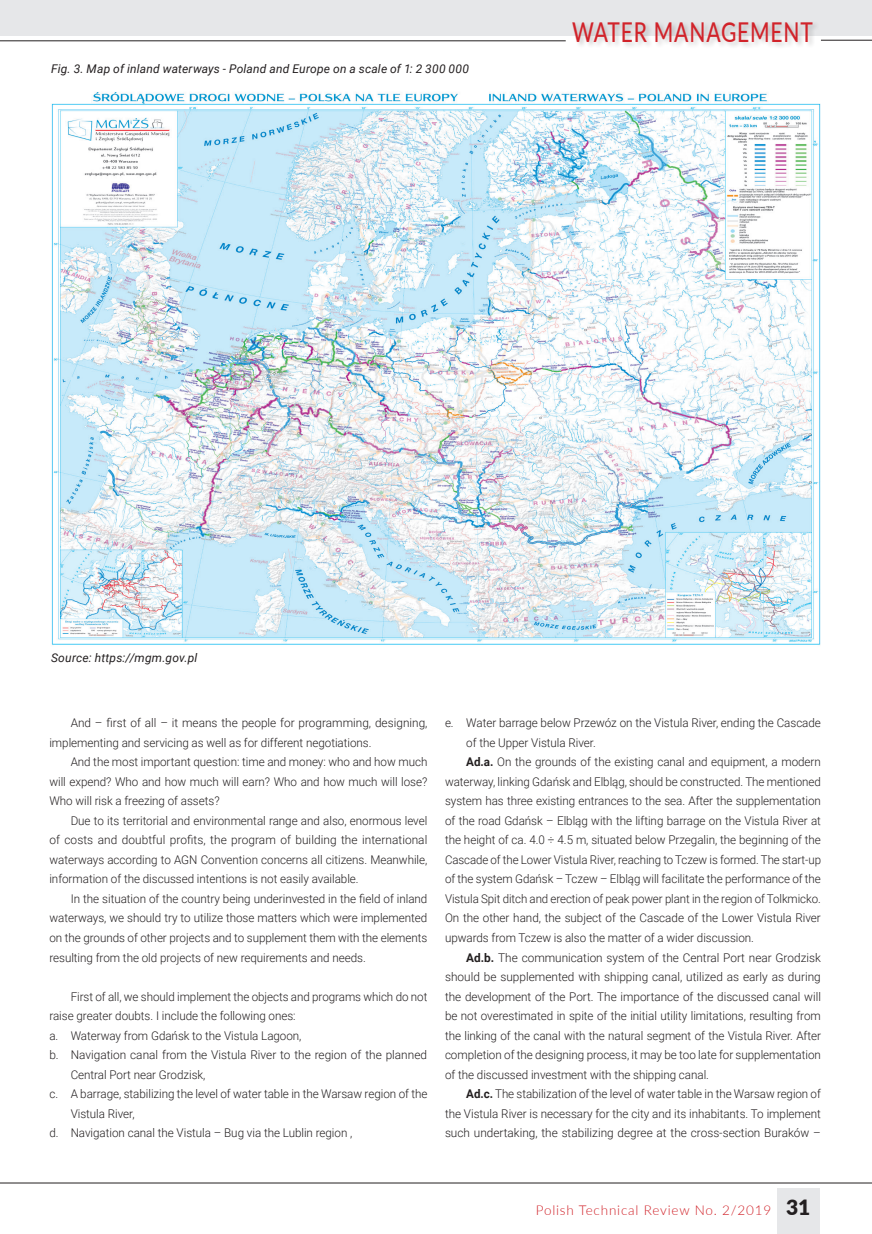
<style>
.page{position:relative;width:872px;height:1234px;background:#fff}
.page>*{position:absolute;margin:0;border:0;box-sizing:border-box;transform-origin:0 0}
.t1{font:500 27.3px "Lato";letter-spacing:.04em;color:#d1232a;scale:.77 1}
.t2{font:900 21px "Lato";color:#231f20}
.t3{font:300 13.5px "Lato";letter-spacing:.06em;color:#d1232a}
.Normalny{font:300 12px/19.5px "Roboto";letter-spacing:-.005em;color:#231f20}
.Normalny-2{font:300 12px/19.5px "Roboto";letter-spacing:-.005em;color:#231f20;text-align:justify;scale:.96 1}
.PODPIS_rysunku{font:italic 12px "Roboto";letter-spacing:.015em;color:#231f20}
.s1{font-weight:700}
</style>
<div class="page">
<div style="left:777px;top:1187px;width:43px;height:46px;background:#e6e7e9"></div>
<hr style="left:0;top:1182px;width:872px;height:1px;background:#231f20">
<div style="left:0;top:0;width:872px;height:36px;background:#e6e7e9"></div>
<hr style="left:0;top:40px;width:566px;height:1px;background:#231f20">
<hr style="left:821px;top:40px;width:51px;height:1px;background:#231f20">
<div style="left:571px;top:21px;width:249px;height:28px;background:#231f20;opacity:.22"></div>
<img style="left:51px;top:92px;width:770px;height:553px">
<p class="PODPIS_rysunku" style="left:51px;top:60px;width:419px">Fig. 3. Map of inland waterways - Poland and Europe on a scale of 1: 2 300 000</p>
<h1 class="t1" style="left:572px;top:12px;width:314px">WATER MANAGEMENT</h1>
<p class="PODPIS_rysunku" style="left:51px;top:649px;width:148px">Source: https://mgm.gov.pl</p>
<p class="Normalny" style="left:49px;top:712px;width:379px;text-indent:21px">And – first of all – it means the people for programming, designing, implementing and servicing as well as for different negotiations.</p>
<p class="Normalny" style="left:49px;top:751px;width:379px;text-align:justify;text-indent:21px">And the most important question: time and money: who and how much will expend? Who and how much will earn? Who and how much will lose?<br>Who will risk a freezing of assets?</p>
<p class="Normalny" style="left:49px;top:810px;width:379px;text-align:justify;text-indent:21px">Due to its territorial and environmental range and also, enormous level of costs and doubtful profits, the program of building the international waterways according to AGN Convention concerns all citizens. Meanwhile, information of the discussed intentions is not easily available.</p>
<p class="Normalny" style="left:49px;top:888px;width:379px;text-align:justify;text-indent:21px">In the situation of the country being underinvested in the field of inland waterways, we should try to utilize those matters which were implemented on the grounds of other projects and to supplement them with the elements resulting from the old projects of new requirements and needs.</p>
<p class="Normalny" style="left:49px;top:985px;width:379px;text-indent:21px">First of all, we should implement the objects and programs which do not raise greater doubts. I include the following ones:</p>
<p class="Normalny" style="left:49px;top:1024px;width:254px">a. Waterway from Gdańsk to the Vistula Lagoon,</p>
<p class="Normalny" style="left:71px;top:1044px;width:358px;text-indent:-21px">b. Navigation canal from the Vistula River to the region of the planned<br>Central Port near Grodzisk,</p>
<p class="Normalny" style="left:71px;top:1083px;width:358px;text-indent:-21px">c. A barrage, stabilizing the level of water table in the Warsaw region of the<br>Vistula River,</p>
<p class="Normalny" style="left:49px;top:1122px;width:304px">d. Navigation canal the Vistula – Bug via the Lublin region ,</p>
<p class="Normalny" style="left:466px;top:712px;width:356px;text-indent:-21px">e. Water barrage below Przewóz on the Vistula River, ending the Cascade of the Upper Vistula River.</p>
<p class="Normalny" style="left:445px;top:751px;width:377px;text-align:justify;text-indent:21px"><span class="s1">Ad.a.</span> On the grounds of the existing canal and equipment, a modern waterway, linking Gdańsk and Elbląg, should be constructed. The mentioned system has three existing entrances to the sea. After the supplementation of the road Gdańsk – Elbląg with the lifting barrage on the Vistula River at the height of ca. 4.0 ÷ 4.5 m, situated below Przegalin, the beginning of the Cascade of the Lower Vistula River, reaching to Tczew is formed. The start-up of the system Gdańsk – Tczew – Elbląg will facilitate the performance of the Vistula Spit ditch and erection of peak power plant in the region of Tolkmicko.<br>On the other hand, the subject of the Cascade of the Lower Vistula River upwards from Tczew is also the matter of a wider discussion.</p>
<p class="Normalny" style="left:445px;top:946px;width:377px;text-align:justify;text-indent:21px"><span class="s1">Ad.b.</span> The communication system of the Central Port near Grodzisk should be supplemented with shipping canal, utilized as early as during the development of the Port. The importance of the discussed canal will be not overestimated in spite of the initial utility limitations, resulting from the linking of the canal with the natural segment of the Vistula River. After completion of the designing process, it may be too late for supplementation of the discussed investment with the shipping canal.</p>
<p class="Normalny-2" style="left:445px;top:1083px;width:393px;text-indent:21px"><span class="s1">Ad.c.</span> The stabilization of the level of water table in the Warsaw region of the Vistula River is necessary for the city and its inhabitants. To implement such undertaking, the stabilizing degree at the cross-section Buraków –</p>
<p class="t3" style="left:536px;top:1200px;width:237px">Polish Technical Review No. 2/2019</p>
<h2 class="t2" style="left:786px;top:1190px;width:26px">31</h2>
</div>
